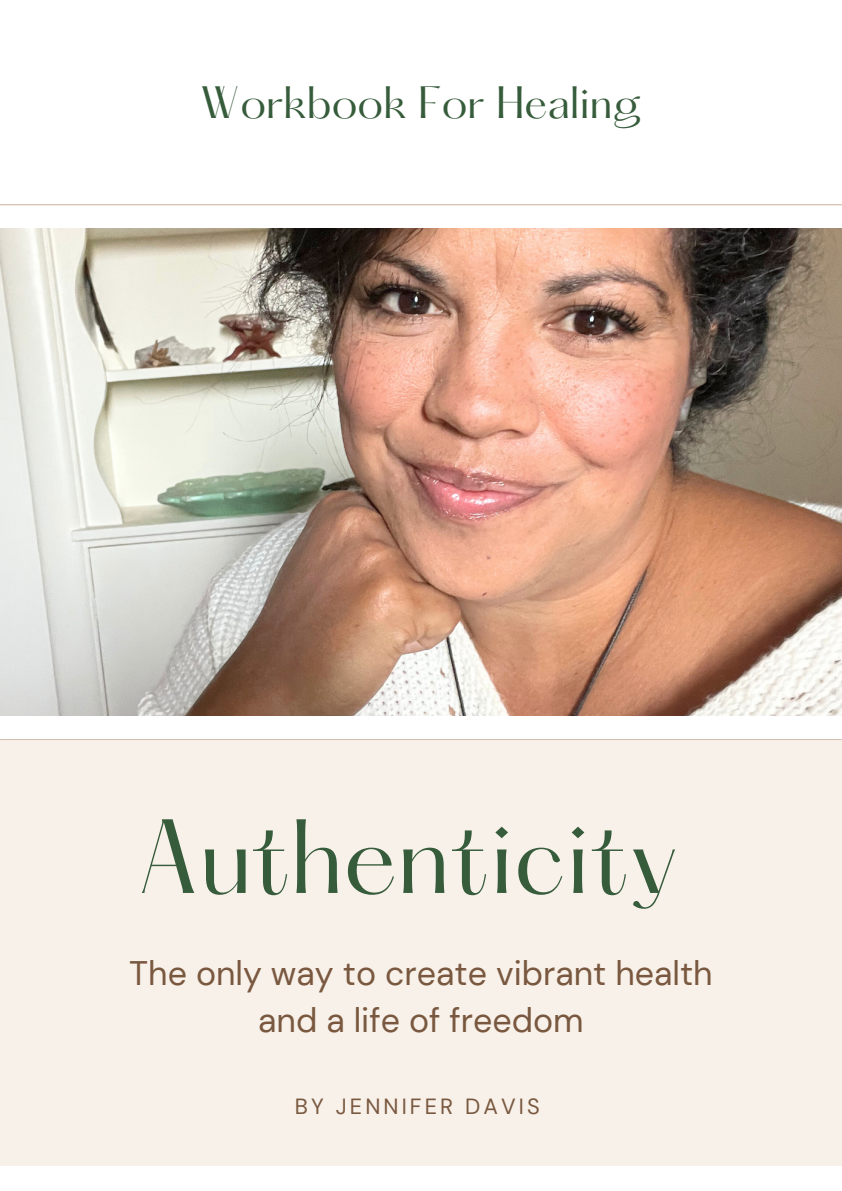
<style>
.page{position:relative;width:842px;height:1191px;background:#fff}
.page>*{position:absolute;margin:0;border:0;box-sizing:border-box;transform-origin:0 0}
.t1{font:92px "Hatton";color:#365c3b}
.t2{font:39.6px "Hatton";color:#365c3b}
.t3{font:34px/46.6px "DM Sans";color:#79583f;text-align:center}
.t4{font:21.9px "DM Sans";letter-spacing:.14em;color:#79583f}
</style>
<div class="page">
<hr style="left:0;top:204px;width:842px;height:1px;background:#cdaf98">
<hr style="left:0;top:739px;width:842px;height:1px;background:#cdaf98">
<div style="left:0;top:741px;width:842px;height:424px;background:#f8f1ea"></div>
<img style="left:0;top:229px;width:842px;height:486px">
<h3 class="t2" style="left:200px;top:84px;width:443px">Workbook For Healing</h3>
<h2 class="t1" style="left:137px;top:813px;width:543px">Authenticity</h2>
<p class="t3" style="left:129px;top:950px;width:585px">The only way to create vibrant health and a life of freedom</p>
<h1 class="t4" style="left:295px;top:1092px;width:246px">BY JENNIFER DAVIS</h1>
</div>
